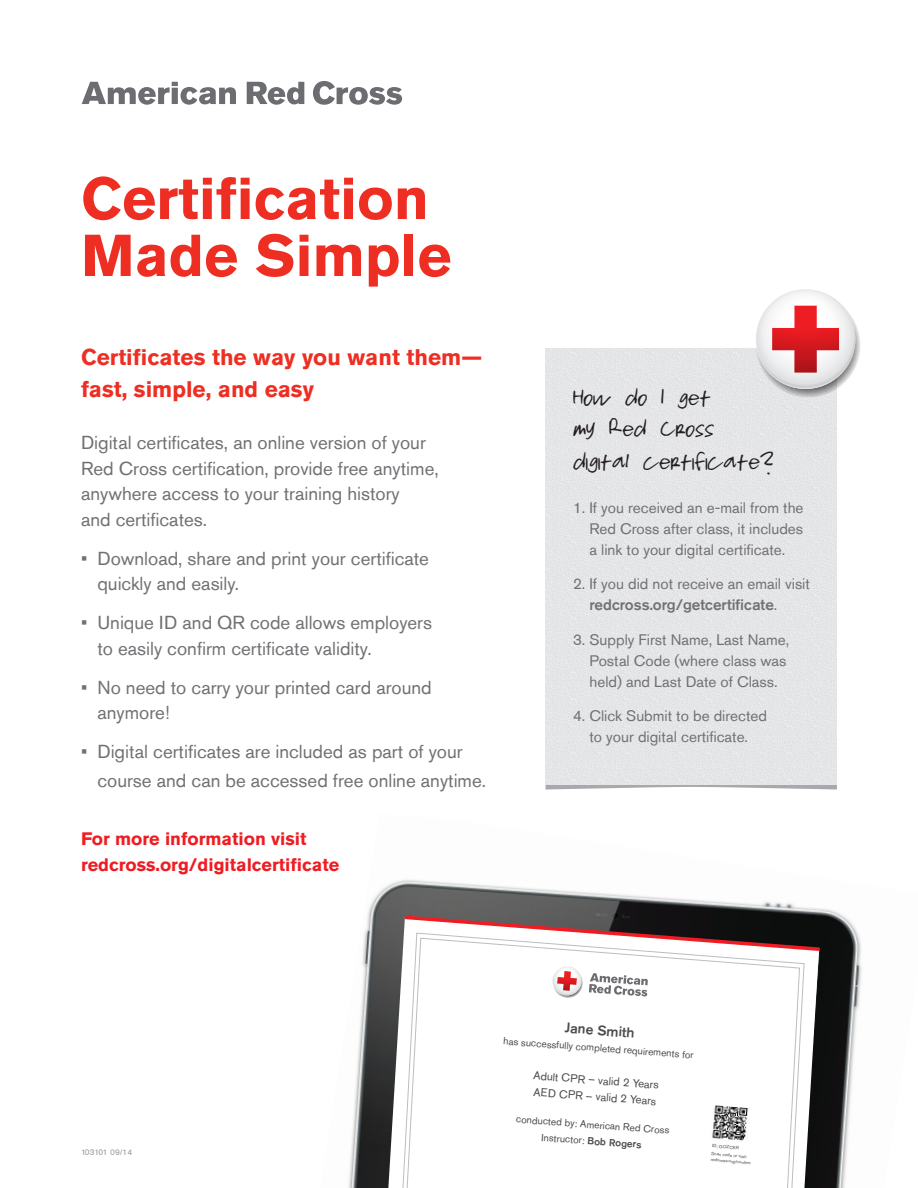
<style>
.page{position:relative;width:918px;height:1188px;background:#fff}
.page>*{position:absolute;margin:0;border:0;box-sizing:border-box;transform-origin:0 0}
.t1{font:700 58.5px/57px "Akzidenz Grotesk Std";color:#ee2e22}
.t2{font:33px/32.2px "Chris 300";color:#231f20}
.subhead{font:700 22.5px/31.5px "Akzidenz Grotesk Std";color:#ee2e22}
.copy{font:18.75px/25.5px "Akzidenz Grotesk Std";color:#717074}
.subhead-2{font:700 18px/25.5px "Akzidenz Grotesk Std";color:#ee1d23}
.handwriting_-_fpo{font:15.15px/21px "Akzidenz Grotesk Std";color:#717074}
.t3{font:500 13.8px "Akzidenz Grotesk Std";color:#4b4c4d}
.t4{font:11.4px/16.4px "Akzidenz Grotesk Std";color:#4b4c4d}
.t5{font:10.05px "Akzidenz Grotesk Std";color:#4b4c4d}
.copy-2{font:8.25px "Akzidenz Grotesk Std";color:#939598}
.t6{font:4.5px/6px "Akzidenz Grotesk Std";color:#4b4c4d}
.s1{font-weight:500}
</style>
<div class="page">
<svg style="left:546px;top:785px;width:291px;height:5px"></svg>
<div style="left:545px;top:348px;width:292px;height:437px;background:#e5e5e7"></div>
<svg style="left:247px;top:82px;width:57px;height:23px"></svg>
<svg style="left:313px;top:81px;width:89px;height:24px"></svg>
<svg style="left:82px;top:82px;width:154px;height:23px"></svg>
<svg style="left:753px;top:289px;width:107px;height:109px"></svg>
<img style="left:348px;top:879px;width:514px;height:309px">
<svg style="left:388px;top:916px;width:431px;height:272px"></svg>
<svg style="left:401px;top:933px;width:404px;height:255px"></svg>
<svg style="left:406px;top:1010px;width:394px;height:178px"></svg>
<svg style="left:405px;top:916px;width:415px;height:94px"></svg>
<img style="left:710px;top:1105px;width:41px;height:38px">
<p class="t1" style="left:81px;top:170px;width:372px">Certification<br>Made Simple</p>
<p class="subhead" style="left:81px;top:341px;width:403px">Certificates the way you want them— fast, simple, and easy</p>
<p class="copy" style="left:81px;top:430px;width:359px">Digital certificates, an online version of your Red Cross certification, provide free anytime, anywhere access to your training history<br>and certificates.</p>
<p class="copy" style="left:97px;top:545px;width:333px;text-indent:-16px">• Download, share and print your certificate quickly and easily.</p>
<p class="copy" style="left:97px;top:610px;width:336px;text-indent:-16px">• Unique ID and QR code allows employers to easily confirm certificate validity.</p>
<p class="copy" style="left:97px;top:674px;width:336px;text-indent:-16px">• No need to carry your printed card around anymore!</p>
<p class="copy" style="left:97px;top:737px;width:390px;line-height:28.5px;text-indent:-16px">• Digital certificates are included as part of your course and can be accessed free online anytime.</p>
<p class="subhead-2" style="left:81px;top:826px;width:260px">For more information visit redcross.org/digitalcertificate</p>
<p class="t2" style="left:573px;top:381px;width:202px">How do I get<br>my Red Cross digital certificate?</p>
<p class="handwriting_-_fpo" style="left:589px;top:497px;width:216px;text-align:justify;text-indent:-16px">1. If you received an e-mail from the Red Cross after class, it includes a link to your digital certificate.</p>
<p class="handwriting_-_fpo" style="left:589px;top:573px;width:222px;text-indent:-16px">2. If you did not receive an email visit <span class="s1">redcross.org/getcertificate</span>.</p>
<p class="handwriting_-_fpo" style="left:589px;top:629px;width:201px;text-indent:-16px">3. Supply First Name, Last Name,<br>Postal Code (where class was held) and Last Date of Class.</p>
<p class="handwriting_-_fpo" style="left:573px;top:705px;width:196px;text-align:center">4. Click Submit to be directed to your digital certificate.</p>
<p class="copy-2" style="left:81px;top:1147px;width:53px">103101 09/14</p>
<p class="t3" style="left:566px;top:1019px;width:71px;rotate:4deg">Jane Smith</p>
<p class="t5" style="left:504px;top:1035px;width:192px;rotate:4deg">has successfully completed requirements for</p>
<p class="t4" style="left:534px;top:1067px;width:127px;rotate:4deg">Adult CPR – valid 2 Years<br>AED CPR – valid 2 Years</p>
<p class="t5" style="left:517px;top:1113px;width:155px;rotate:4deg">conducted by: American Red Cross</p>
<p class="t5" style="left:542px;top:1131px;width:102px;rotate:4deg">Instructor: <span class="s1">Bob Rogers</span></p>
<p class="t6" style="left:712px;top:1143px;width:28px;rotate:5deg">ID: GOZCKR</p>
<p class="t6" style="left:712px;top:1150px;width:42px;rotate:5deg">Scan code or visit: redcross.org/confi rm</p>
</div>
